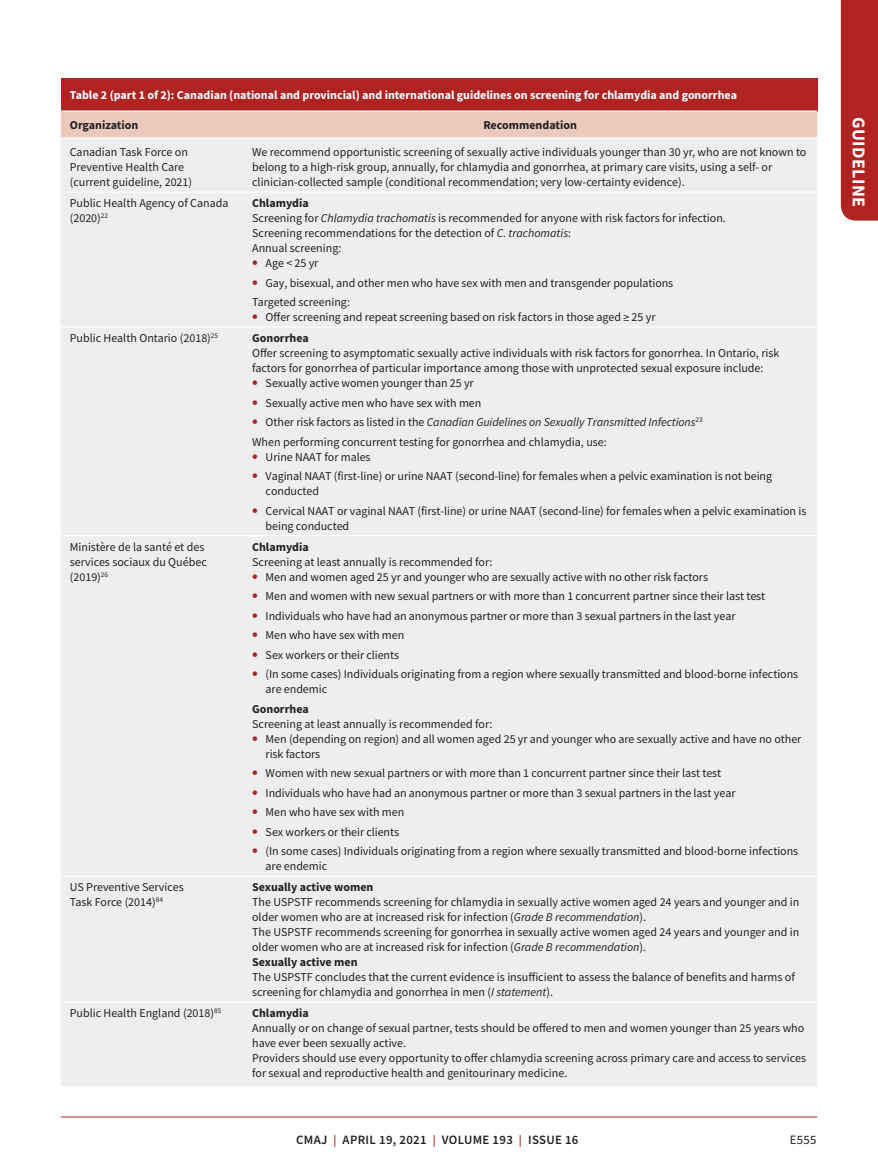
<style>
.page{position:relative;width:878px;height:1175px;background:#fff}
.page>*{position:absolute;margin:0;border:0;box-sizing:border-box;transform-origin:0 0}
.t1{font:700 18px "Source Sans Pro";letter-spacing:.025em;color:#fff}
.t2{font:600 12.75px "Source Sans Pro";letter-spacing:.025em;color:#231f20}
.t3{font:12.75px "Source Sans Pro";color:#231f20}
.t4{font:12px/15px "Source Sans Pro";letter-spacing:-.005em;color:#231f20}
.t5{font:700 12px "Source Sans Pro";color:#fff}
.t6{font:700 12px "Source Sans Pro";color:#231f20}
.s1{font-weight:700}
.s2{font-style:italic}
.s3{font-weight:700;font-size:16.5px;color:#af2423}
.s4{font-size:12px;color:#af2423}
</style>
<div class="page">
<div style="left:840px;top:0;width:38px;height:220px;background:#af2423"></div>
<hr style="left:61px;top:1116px;width:756px;height:1px;background:#af2423">
<div style="left:61px;top:78px;width:756px;height:33px;background:#af2423"></div>
<div style="left:61px;top:112px;width:756px;height:25px;background:#ebcabd"></div>
<div style="left:61px;top:139px;width:756px;height:947px;background:#eeeeef"></div>
<hr style="left:61px;top:326px;width:182px;height:2px;background:#fff">
<hr style="left:243px;top:326px;width:574px;height:2px;background:#fff">
<hr style="left:61px;top:535px;width:182px;height:1px;background:#fff">
<hr style="left:243px;top:535px;width:574px;height:1px;background:#fff">
<hr style="left:61px;top:875px;width:182px;height:2px;background:#fff">
<hr style="left:243px;top:875px;width:574px;height:2px;background:#fff">
<hr style="left:61px;top:1001px;width:182px;height:2px;background:#fff">
<hr style="left:243px;top:1001px;width:574px;height:2px;background:#fff">
<hr style="left:61px;top:110px;width:182px;height:2px;background:#fff">
<hr style="left:243px;top:110px;width:574px;height:2px;background:#fff">
<hr style="left:61px;top:191px;width:182px;height:2px;background:#fff">
<hr style="left:243px;top:191px;width:574px;height:2px;background:#fff">
<p class="t5" style="left:70px;top:87px;width:668px">Table 2 (part 1 of 2): Canadian (national and provincial) and international guidelines on screening for chlamydia and gonorrhea</p>
<p class="t6" style="left:70px;top:117px;width:70px">Organization</p>
<p class="t6" style="left:483px;top:117px;width:95px">Recommendation</p>
<p class="t4" style="left:70px;top:144px;width:124px">Canadian Task Force on<br>Preventive Health Care (current guideline, 2021)</p>
<p class="t4" style="left:252px;top:144px;width:555px">We recommend opportunistic screening of sexually active individuals younger than 30 yr, who are not known to belong to a high-risk group, annually, for chlamydia and gonorrhea, at primary care visits, using a self- or clinician-collected sample (conditional recommendation; very low-certainty evidence).</p>
<p class="t4" style="left:70px;top:195px;width:160px">Public Health Agency of Canada (2020)<sup>22</sup></p>
<p class="t4" style="left:252px;top:195px;width:475px"><span class="s1">Chlamydia<br></span>Screening for <span class="s2">Chlamydia trachomatis</span> is recommended for anyone with risk factors for infection.<br>Screening recommendations for the detection of <span class="s2">C. trachomatis</span>:<br>Annual screening:</p>
<p class="t4" style="left:252px;top:255px;width:68px"><span class="s3">•</span> Age &lt; 25 yr</p>
<p class="t4" style="left:252px;top:273px;width:422px;line-height:19.5px"><span class="s3">•</span> Gay, bisexual, and other men who have sex with men and transgender populations<br>Targeted screening:</p>
<p class="t4" style="left:252px;top:309px;width:405px"><span class="s3">•</span> Offer screening and repeat screening based on risk factors in those aged ≥ 25 yr</p>
<p class="t4" style="left:70px;top:330px;width:150px">Public Health Ontario (2018)<sup>25</sup></p>
<p class="t6" style="left:252px;top:330px;width:58px">Gonorrhea</p>
<p class="t4" style="left:252px;top:345px;width:528px">Offer screening to asymptomatic sexually active individuals with risk factors for gonorrhea. In Ontario, risk factors for gonorrhea of particular importance among those with unprotected sexual exposure include:</p>
<p class="t4" style="left:252px;top:375px;width:223px"><span class="s3">•</span> Sexually active women younger than 25 yr</p>
<p class="t4" style="left:252px;top:395px;width:231px"><span class="s3">•</span> Sexually active men who have sex with men</p>
<p class="t4" style="left:252px;top:412px;width:452px;line-height:19.5px"><span class="s3">•</span> Other risk factors as listed in the <span class="s2">Canadian Guidelines on Sexually Transmitted Infections</span><sup>23<br></sup>When performing concurrent testing for gonorrhea and chlamydia, use:</p>
<p class="t4" style="left:252px;top:449px;width:120px"><span class="s3">•</span> Urine NAAT for males</p>
<p class="t4" style="left:266px;top:468px;width:508px;text-indent:-14px"><span class="s3">•</span> Vaginal NAAT (first-line) or urine NAAT (second-line) for females when a pelvic examination is not being conducted</p>
<p class="t4" style="left:266px;top:503px;width:542px;text-indent:-14px"><span class="s3">•</span> Cervical NAAT or vaginal NAAT (first-line) or urine NAAT (second-line) for females when a pelvic examination is being conducted</p>
<p class="t4" style="left:70px;top:539px;width:138px">Ministère de la santé et des services sociaux du Québec (2019)<sup>26</sup></p>
<p class="t6" style="left:252px;top:538px;width:58px">Chlamydia</p>
<p class="t4" style="left:252px;top:554px;width:242px">Screening at least annually is recommended for:</p>
<p class="t4" style="left:252px;top:569px;width:457px"><span class="s3">•</span> Men and women aged 25 yr and younger who are sexually active with no other risk factors</p>
<p class="t4" style="left:252px;top:588px;width:514px"><span class="s3">•</span> Men and women with new sexual partners or with more than 1 concurrent partner since their last test</p>
<p class="t4" style="left:252px;top:608px;width:485px"><span class="s3">•</span> Individuals who have had an anonymous partner or more than 3 sexual partners in the last year</p>
<p class="t4" style="left:252px;top:627px;width:154px"><span class="s3">•</span> Men who have sex with men</p>
<p class="t4" style="left:252px;top:647px;width:148px"><span class="s3">•</span> Sex workers or their clients</p>
<p class="t4" style="left:266px;top:666px;width:534px;text-indent:-14px"><span class="s3">•</span> (In some cases) Individuals originating from a region where sexually transmitted and blood-borne infections are endemic</p>
<p class="t6" style="left:252px;top:700px;width:58px">Gonorrhea</p>
<p class="t4" style="left:252px;top:716px;width:242px">Screening at least annually is recommended for:</p>
<p class="t4" style="left:266px;top:731px;width:537px;text-indent:-14px"><span class="s3">•</span> Men (depending on region) and all women aged 25 yr and younger who are sexually active and have no other risk factors</p>
<p class="t4" style="left:252px;top:765px;width:470px"><span class="s3">•</span> Women with new sexual partners or with more than 1 concurrent partner since their last test</p>
<p class="t4" style="left:252px;top:785px;width:485px"><span class="s3">•</span> Individuals who have had an anonymous partner or more than 3 sexual partners in the last year</p>
<p class="t4" style="left:252px;top:804px;width:154px"><span class="s3">•</span> Men who have sex with men</p>
<p class="t4" style="left:252px;top:824px;width:148px"><span class="s3">•</span> Sex workers or their clients</p>
<p class="t4" style="left:266px;top:843px;width:534px;text-indent:-14px"><span class="s3">•</span> (In some cases) Individuals originating from a region where sexually transmitted and blood-borne infections are endemic</p>
<p class="t4" style="left:70px;top:879px;width:115px">US Preventive Services<br>Task Force (2014)<sup>84</sup></p>
<p class="t6" style="left:252px;top:879px;width:123px">Sexually active women</p>
<p class="t4" style="left:252px;top:894px;width:548px">The USPSTF recommends screening for chlamydia in sexually active women aged 24 years and younger and in older women who are at increased risk for infection (<span class="s2">Grade B recommendation</span>).<br>The USPSTF recommends screening for gonorrhea in sexually active women aged 24 years and younger and in older women who are at increased risk for infection (<span class="s2">Grade B recommendation</span>).<br><span class="s1">Sexually active men</span></p>
<p class="t4" style="left:252px;top:969px;width:544px">The USPSTF concludes that the current evidence is insufficient to assess the balance of benefits and harms of screening for chlamydia and gonorrhea in men (<span class="s2">I statement</span>).</p>
<p class="t4" style="left:70px;top:1005px;width:153px">Public Health England (2018)<sup>85</sup></p>
<p class="t6" style="left:252px;top:1005px;width:58px">Chlamydia</p>
<p class="t4" style="left:252px;top:1020px;width:555px">Annually or on change of sexual partner, tests should be offered to men and women younger than 25 years who have ever been sexually active.<br>Providers should use every opportunity to offer chlamydia screening across primary care and access to services for sexual and reproductive health and genitourinary medicine.</p>
<p class="t2" style="left:296px;top:1131px;width:284px">CMAJ <span class="s4">|</span> APRIL 19, 2021 <span class="s4">|</span> VOLUME 193 <span class="s4">|</span> ISSUE 16</p>
<p class="t3" style="left:789px;top:1132px;width:28px">E555</p>
<h1 class="t1" style="left:871px;top:117px;width:92px;rotate:90deg">GUIDELINE</h1>
</div>
